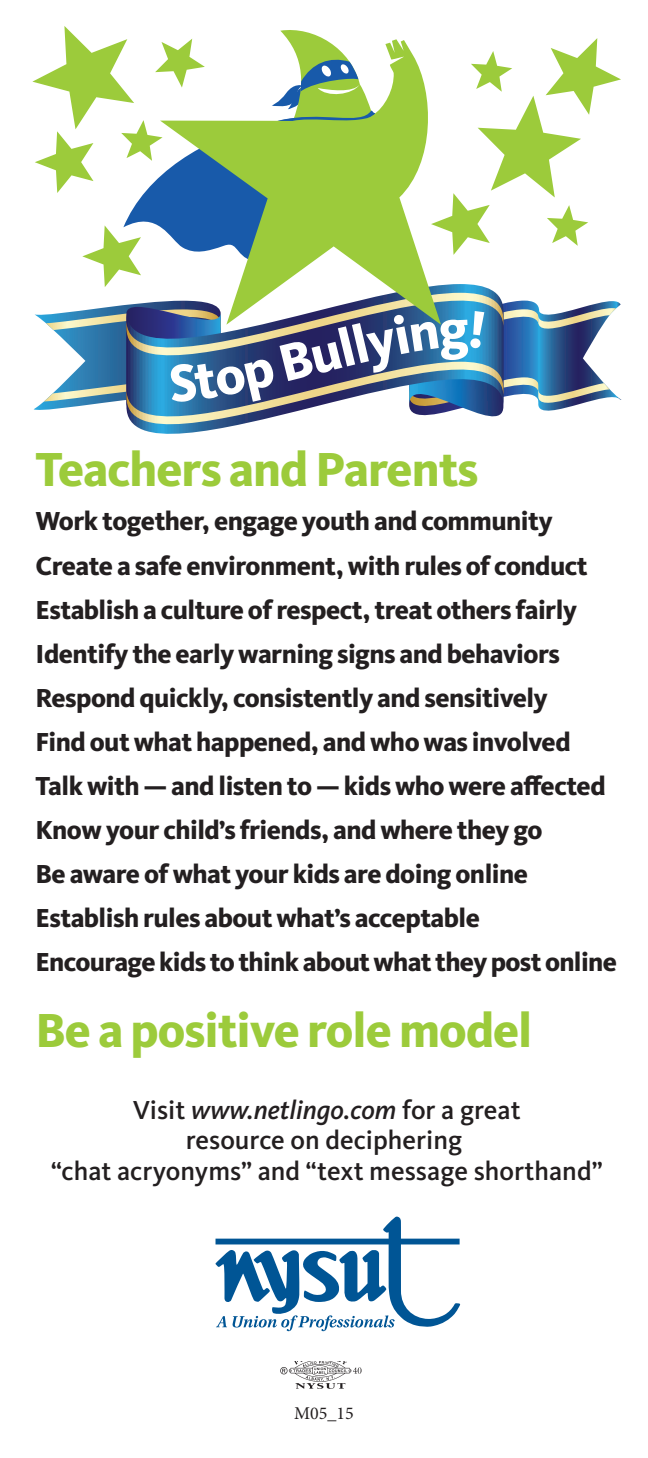
<style>
.page{position:relative;width:648px;height:1458px;background:#fff}
.page>*{position:absolute;margin:0;border:0;box-sizing:border-box;transform-origin:0 0}
.t1{font:800 49.5px "Kievit OT";letter-spacing:-.02em;color:#9ccb3b}
.t2{font:800 27px/44.1px "Kievit OT";letter-spacing:-.02em;color:#231f20}
.t3{font:500 27px/30.6px "Kievit OT";color:#231f20;text-align:center}
.t4{font:18px "Minion Pro";color:#231f20}
.s1{font-style:italic}
</style>
<div class="page">
<svg style="left:215px;top:1216px;width:245px;height:115px"></svg>
<img style="left:280px;top:1361px;width:82px;height:28px">
<svg style="left:32px;top:26px;width:589px;height:408px"></svg>
<h1 class="t1" style="left:36px;top:441px;width:444px">Teachers and Parents</h1>
<p class="t2" style="left:36px;top:499px;width:583px">Work together, engage youth and community Create a safe environment, with rules of conduct Establish a culture of respect, treat others fairly Identify the early warning signs and behaviors Respond quickly, consistently and sensitively<br>Find out what happened, and who was involved Talk with — and listen to — kids who were affected Know your child’s friends, and where they go<br>Be aware of what your kids are doing online Establish rules about what’s acceptable<br>Encourage kids to think about what they post online</p>
<h1 class="t1" style="left:36px;top:1001px;width:498px">Be a positive role model</h1>
<p class="t3" style="left:51px;top:1095px;width:553px">Visit <span class="s1">www.netlingo.com</span> for a great<br>resource on deciphering<br>“chat acryonyms” and “text message shorthand”</p>
<p class="t4" style="left:294px;top:1402px;width:61px">M05_15</p>
</div>
